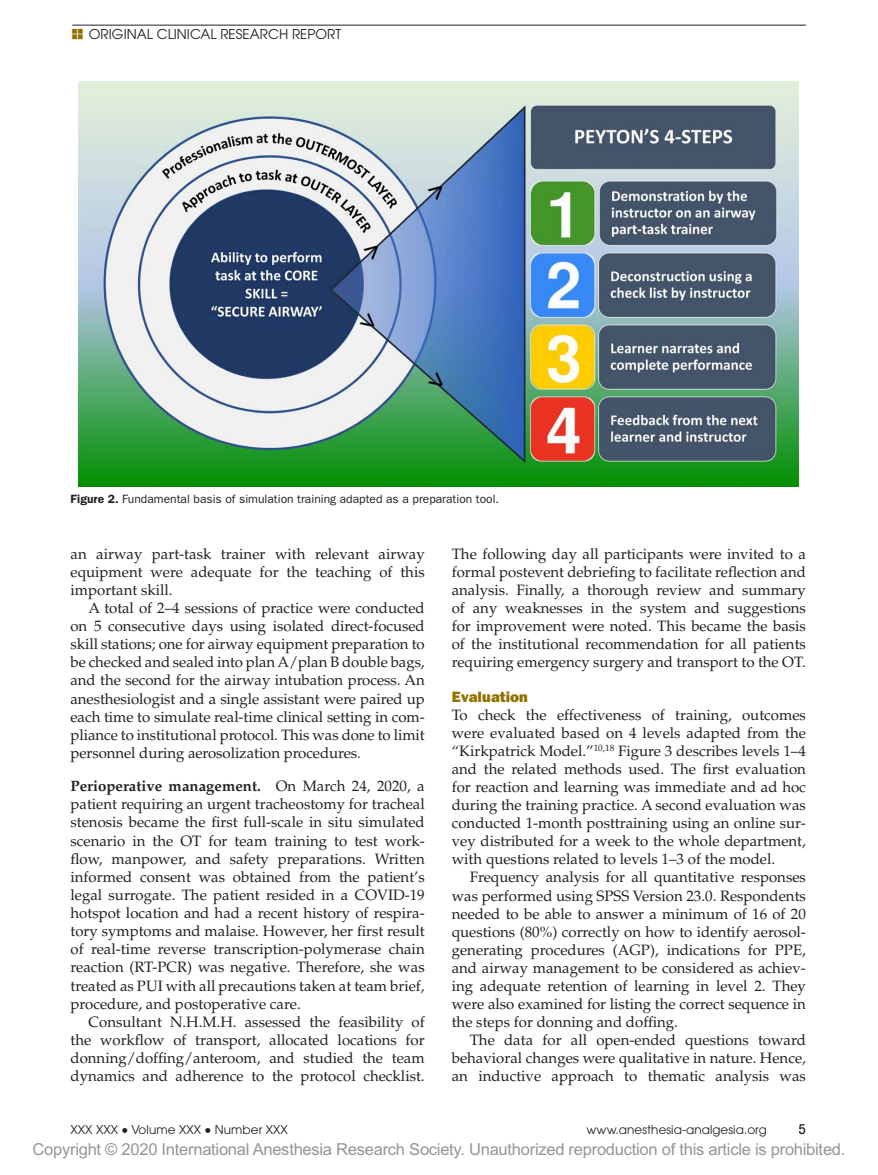
<style>
.page{position:relative;width:878px;height:1175px;background:#fff}
.page>*{position:absolute;margin:0;border:0;box-sizing:border-box;transform-origin:0 0}
.t1{font:16.5px "Arial MT Std";letter-spacing:-.015em;color:#939598}
.t2{font:15px/18.1px "Palatino LT Std";color:#231f20;text-align:justify}
.t3{font:15px "ITC Franklin Gothic Std Hvy";color:#927100}
.t4{font:13.5px "Avant Garde";color:#231f20}
.t5{font:500 condensed 13.5px "Avant Garde";color:#231f20}
.t6{font:12px "ITC Franklin Gothic Std";color:#231f20}
.t7{font:12px "Avant Garde";letter-spacing:.005em;color:#231f20}
.s1{font-weight:600}
.s2{font-weight:700}
.s3{font-family:"Gandhari Unicode";font-size:18.75px}
</style>
<div class="page">
<hr style="left:72px;top:25px;width:733px;height:1px;background:#231f20">
<img style="left:78px;top:81px;width:720px;height:405px">
<p class="t4" style="left:89px;top:26px;width:254px">Original Clinical Research Report</p>
<p class="t6" style="left:70px;top:492px;width:430px"><span class="s1">Figure 2.</span> Fundamental basis of simulation training adapted as a preparation tool.</p>
<p class="t2" style="left:70px;top:544px;width:356px">an airway part-task trainer with relevant airway equipment were adequate for the teaching of this important skill.</p>
<p class="t2" style="left:70px;top:599px;width:356px;text-indent:18px">A total of 2–4 sessions of practice were conducted on 5 consecutive days using isolated direct-focused skill stations; one for airway equipment preparation to be checked and sealed into plan A/plan B double bags, and the second for the airway intubation process. An anesthesiologist and a single assistant were paired up each time to simulate real-time clinical setting in com&shy;pliance to institutional protocol. This was done to limit personnel during aerosolization procedures.</p>
<p class="t2" style="left:70px;top:777px;width:356px"><span class="s2">Perioperative management.</span> On March 24, 2020, a patient requiring an urgent tracheostomy for tracheal stenosis became the first full-scale in situ simulated scenario in the OT for team training to test work&shy;flow, manpower, and safety preparations. Written informed consent was obtained from the patient’s legal surrogate. The patient resided in a COVID-19 hotspot location and had a recent history of respira&shy;tory symptoms and malaise. However, her first result of real-time reverse transcription-polymerase chain reaction (RT-PCR) was negative. Therefore, she was treated as PUI with all precautions taken at team brief, procedure, and postoperative care.</p>
<p class="t2" style="left:70px;top:1012px;width:356px;text-indent:18px">Consultant N.H.M.H. assessed the feasibility of the workflow of transport, allocated locations for donning/doffing/anteroom, and studied the team dynamics and adherence to the protocol checklist.</p>
<p class="t2" style="left:452px;top:544px;width:356px">The following day all participants were invited to a formal postevent debriefing to facilitate reflection and analysis. Finally, a thorough review and summary of any weaknesses in the system and suggestions for improvement were noted. This became the basis of the institutional recommendation for all patients requiring emergency surgery and transport to the OT.</p>
<p class="t3" style="left:452px;top:687px;width:78px">Evaluation</p>
<p class="t2" style="left:451px;top:706px;width:356px">To check the effectiveness of training, outcomes were evaluated based on 4 levels adapted from the “Kirkpatrick Model.”<sup>10,18</sup> Figure 3 describes levels 1–4 and the related methods used. The first evaluation for reaction and learning was immediate and ad hoc during the training practice. A second evaluation was conducted 1-month posttraining using an online sur&shy;vey distributed for a week to the whole department, with questions related to levels 1–3 of the model.</p>
<p class="t2" style="left:451px;top:868px;width:356px;text-indent:18px">Frequency analysis for all quantitative responses was performed using SPSS Version 23.0. Respondents needed to be able to answer a minimum of 16 of 20 questions (80%) correctly on how to identify aerosol&shy;generating procedures (AGP), indications for PPE, and airway management to be considered as achiev&shy;ing adequate retention of learning in level 2. They were also examined for listing the correct sequence in the steps for donning and doffing.</p>
<p class="t2" style="left:451px;top:1031px;width:356px;text-indent:18px">The data for all open-ended questions toward behavioral changes were qualitative in nature. Hence, an inductive approach to thematic analysis was</p>
<p class="t7" style="left:70px;top:1123px;width:219px">XXX XXX <span class="s3">•</span> Volume XXX <span class="s3">•</span> Number XXX</p>
<p class="t7" style="left:586px;top:1123px;width:182px">www.anesthesia-analgesia.org</p>
<p class="t5" style="left:798px;top:1121px;width:9px">5</p>
<p class="t1" style="left:33px;top:1140px;width:814px">Copyright © 2020 International Anesthesia Research Society. Unauthorized reproduction of this article is prohibited.</p>
</div>
